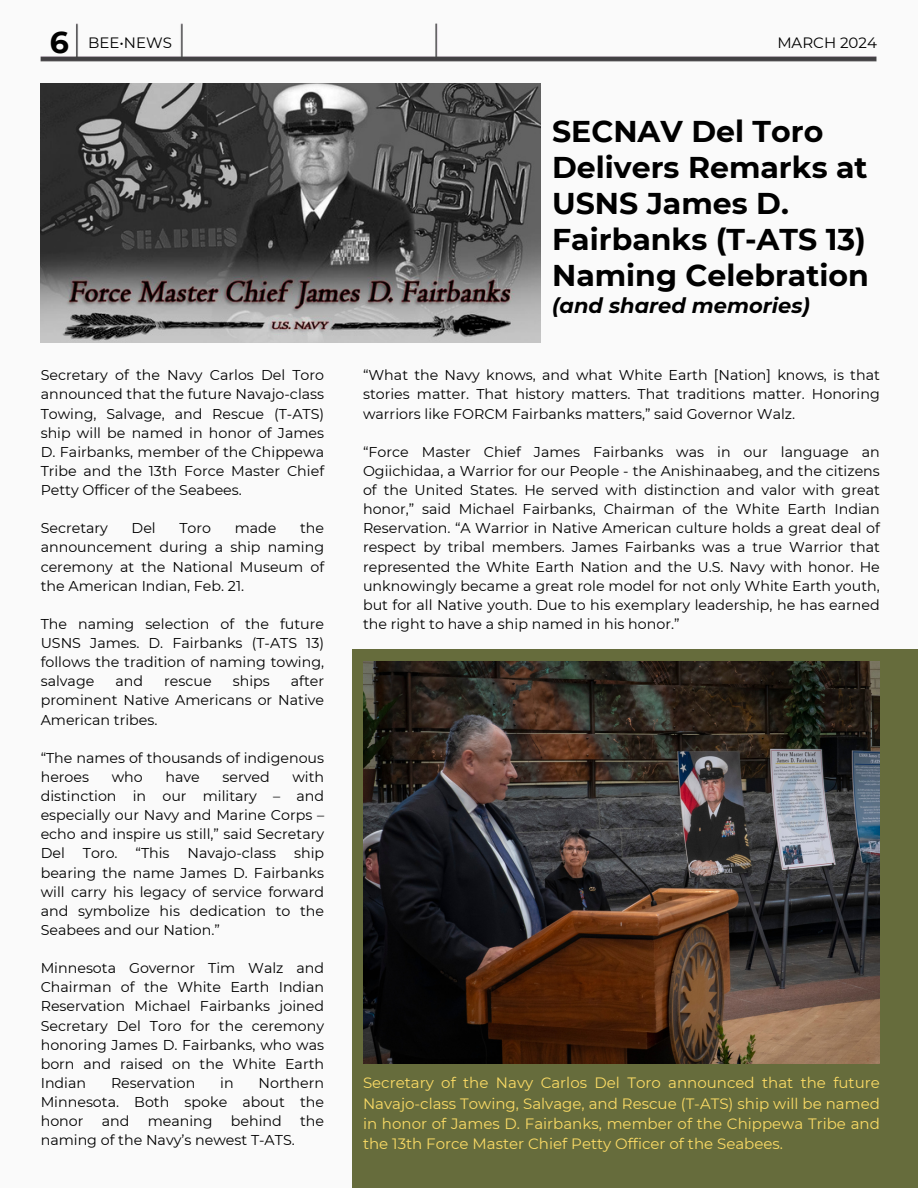
<style>
.page{position:relative;width:918px;height:1188px;background:#fafafa}
.page>*{position:absolute;margin:0;border:0;box-sizing:border-box;transform-origin:0 0}
.t1{font:700 30px/36px "Montserrat";color:#000}
.t2{font:italic 700 21px "Montserrat";color:#000}
.t3{font:15px/20.2px "Montserrat";color:#fbdb65;text-align:justify}
.t4{font:15px "Montserrat";color:#000}
.t5{font:14.25px/19.2px "Montserrat";color:#000;text-align:justify}
</style>
<div class="page">
<div style="left:352px;top:649px;width:566px;height:539px;background:#666c3c"></div>
<img style="left:363px;top:661px;width:516px;height:403px">
<img style="left:41px;top:84px;width:499px;height:258px">
<img style="left:40px;top:23px;width:837px;height:61px">
<h2 class="t1" style="left:50px;top:24px;width:21px">6</h2>
<h2 class="t4" style="left:88px;top:33px;width:85px">BEE•NEWS</h2>
<h1 class="t4" style="left:777px;top:33px;width:101px">MARCH 2024</h1>
<p class="t5" style="left:41px;top:366px;width:285px">Secretary of the Navy Carlos Del Toro announced that the future Navajo-class Towing, Salvage, and Rescue (T-ATS) ship will be named in honor of James D. Fairbanks, member of the Chippewa Tribe and the 13th Force Master Chief Petty Officer of the Seabees.</p>
<p class="t5" style="left:41px;top:519px;width:69px">Secretary</p>
<p class="t5" style="left:132px;top:519px;width:26px">Del</p>
<p class="t5" style="left:179px;top:519px;width:33px">Toro</p>
<p class="t5" style="left:235px;top:519px;width:43px">made</p>
<p class="t5" style="left:41px;top:519px;width:285px;text-indent:259px">the announcement during a ship naming ceremony at the National Museum of the American Indian, Feb. 21.</p>
<p class="t5" style="left:41px;top:614px;width:285px">The naming selection of the future USNS James. D. Fairbanks (T-ATS 13) follows the tradition of naming towing, salvage</p>
<p class="t5" style="left:41px;top:672px;width:285px;text-indent:250px">after prominent Native Americans or Native American tribes.</p>
<p class="t5" style="left:41px;top:748px;width:285px">“The names of thousands of indigenous heroes</p>
<p class="t5" style="left:115px;top:672px;width:29px">and</p>
<p class="t5" style="left:164px;top:672px;width:49px">rescue</p>
<p class="t5" style="left:233px;top:672px;width:39px">ships</p>
<p class="t5" style="left:41px;top:767px;width:285px;text-indent:252px">with distinction in our military – and especially our Navy and Marine Corps – echo and inspire us still,” said Secretary Del</p>
<p class="t5" style="left:112px;top:767px;width:33px">who</p>
<p class="t5" style="left:166px;top:767px;width:36px">have</p>
<p class="t5" style="left:223px;top:767px;width:49px">served</p>
<p class="t5" style="left:83px;top:844px;width:36px">Toro.</p>
<p class="t5" style="left:136px;top:844px;width:36px">“This</p>
<p class="t5" style="left:188px;top:844px;width:90px">Navajo-class</p>
<p class="t5" style="left:41px;top:844px;width:285px;text-indent:253px">ship bearing the name James D. Fairbanks will carry his legacy of service forward and symbolize his dedication to the Seabees and our Nation.”</p>
<p class="t5" style="left:41px;top:958px;width:285px">Minnesota Governor Tim Walz and Chairman of the White Earth Indian Reservation Michael Fairbanks joined Secretary Del Toro for the ceremony honoring James D. Fairbanks, who was born and raised on the White Earth Indian</p>
<p class="t5" style="left:41px;top:1073px;width:285px;text-indent:218px">Northern Minnesota. Both spoke about the honor</p>
<p class="t5" style="left:111px;top:1073px;width:86px">Reservation</p>
<p class="t5" style="left:220px;top:1073px;width:15px">in</p>
<p class="t5" style="left:102px;top:1111px;width:29px">and</p>
<p class="t5" style="left:148px;top:1111px;width:66px">meaning</p>
<p class="t5" style="left:231px;top:1111px;width:53px">behind</p>
<p class="t5" style="left:300px;top:1111px;width:26px">the</p>
<p class="t5" style="left:41px;top:1131px;width:256px">naming of the Navy’s newest T-ATS.</p>
<p class="t1" style="left:552px;top:113px;width:318px">SECNAV Del Toro<br>Delivers Remarks at<br>USNS James D.<br>Fairbanks (T-ATS 13)<br>Naming Celebration</p>
<p class="t2" style="left:552px;top:292px;width:259px">(and shared memories)</p>
<p class="t5" style="left:363px;top:366px;width:518px">“What the Navy knows, and what White Earth [Nation] knows, is that stories matter. That history matters. That traditions matter. Honoring warriors like FORCM Fairbanks matters,” said Governor Walz.</p>
<p class="t5" style="left:363px;top:442px;width:518px">“Force Master Chief James Fairbanks was in our language an Ogiichidaa, a Warrior for our People - the Anishinaabeg, and the citizens of the United States. He served with distinction and valor with great honor,” said Michael Fairbanks, Chairman of the White Earth Indian Reservation. “A Warrior in Native American culture holds a great deal of respect by tribal members. James Fairbanks was a true Warrior that represented the White Earth Nation and the U.S. Navy with honor. He unknowingly became a great role model for not only White Earth youth, but for all Native youth. Due to his exemplary leadership, he has earned the right to have a ship named in his honor.”</p>
<p class="t3" style="left:363px;top:1073px;width:518px">Secretary of the Navy Carlos Del Toro announced that the future Navajo-class Towing, Salvage, and Rescue (T-ATS) ship will be named in honor of James D. Fairbanks, member of the Chippewa Tribe and the 13th Force Master Chief Petty Officer of the Seabees.</p>
</div>
